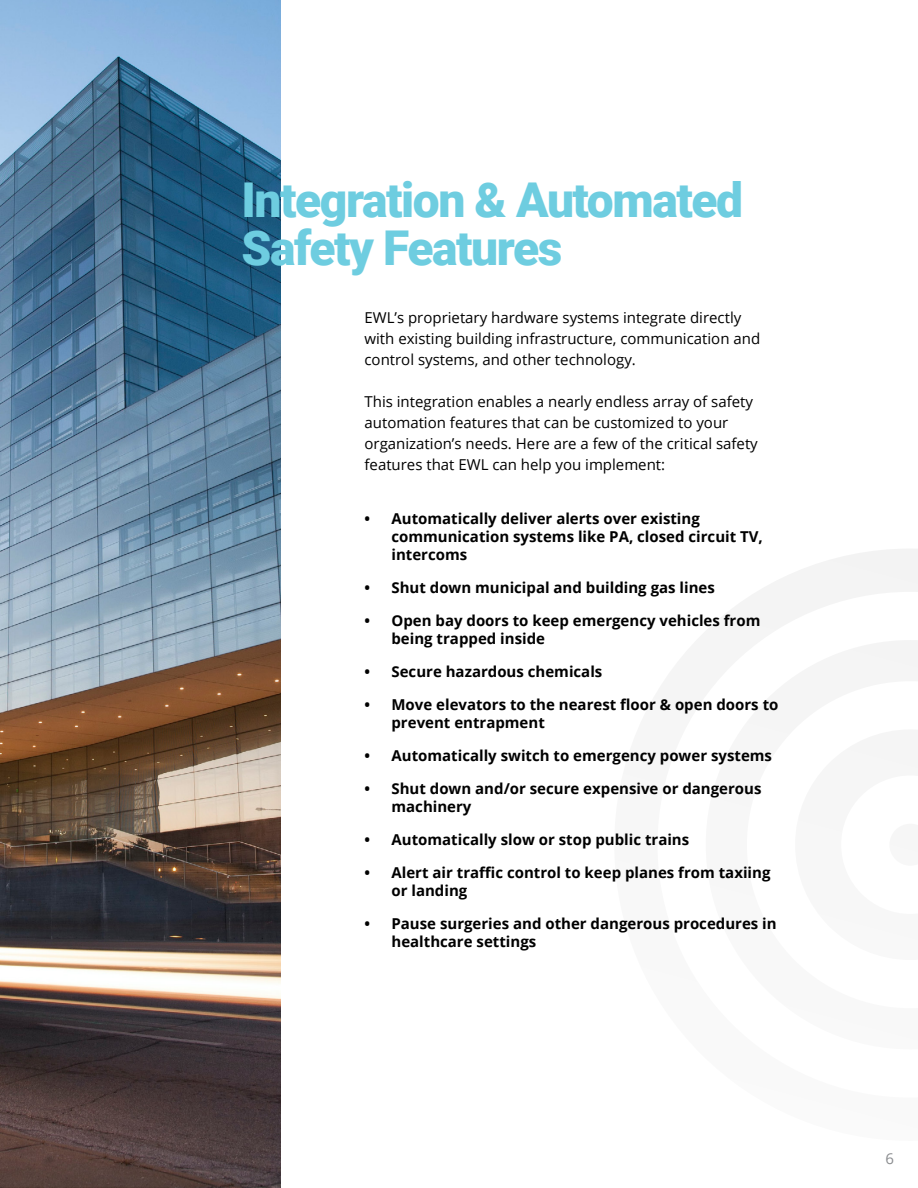
<style>
.page{position:relative;width:918px;height:1188px;background:#fff}
.page>*{position:absolute;margin:0;border:0;box-sizing:border-box;transform-origin:0 0}
.t1{font:900 48px/48px "Roboto";letter-spacing:-.03em;color:#6ecde0}
.t2{font:700 15px/18px "Open Sans";color:#000}
.t3{font:15px/21px "Open Sans";color:#000}
.t4{font:15px "Open Sans";color:#8a8c8f}
</style>
<div class="page">
<svg style="left:724px;top:549px;width:194px;height:119px"></svg>
<img style="left:0;top:0;width:281px;height:1188px">
<h1 class="t1" style="left:242px;top:175px;width:503px">Integration &amp; Automated<br>Safety Features</h1>
<p class="t3" style="left:364px;top:306px;width:397px">EWL’s proprietary hardware systems integrate directly with existing building infrastructure, communication and control systems, and other technology.</p>
<p class="t3" style="left:364px;top:390px;width:395px">This integration enables a nearly endless array of safety automation features that can be customized to your organization’s needs. Here are a few of the critical safety features that EWL can help you implement:</p>
<p class="t2" style="left:392px;top:509px;width:373px;text-indent:-27px">• Automatically deliver alerts over existing communication systems like PA, closed circuit TV, intercoms</p>
<p class="t2" style="left:364px;top:578px;width:352px">• Shut down municipal and building gas lines</p>
<p class="t2" style="left:392px;top:611px;width:370px;text-indent:-27px">• Open bay doors to keep emergency vehicles from being trapped inside</p>
<p class="t2" style="left:364px;top:662px;width:239px">• Secure hazardous chemicals</p>
<p class="t2" style="left:392px;top:695px;width:388px;text-indent:-27px">• Move elevators to the nearest floor &amp; open doors to prevent entrapment</p>
<p class="t2" style="left:364px;top:746px;width:409px">• Automatically switch to emergency power systems</p>
<p class="t2" style="left:392px;top:779px;width:372px;text-indent:-27px">• Shut down and/or secure expensive or dangerous machinery</p>
<p class="t2" style="left:364px;top:830px;width:326px">• Automatically slow or stop public trains</p>
<p class="t2" style="left:392px;top:863px;width:381px;text-indent:-27px">• Alert air traffic control to keep planes from taxiing or landing</p>
<p class="t2" style="left:392px;top:914px;width:387px;text-indent:-27px">• Pause surgeries and other dangerous procedures in healthcare settings</p>
<p class="t4" style="left:885px;top:1148px;width:10px">6</p>
</div>
